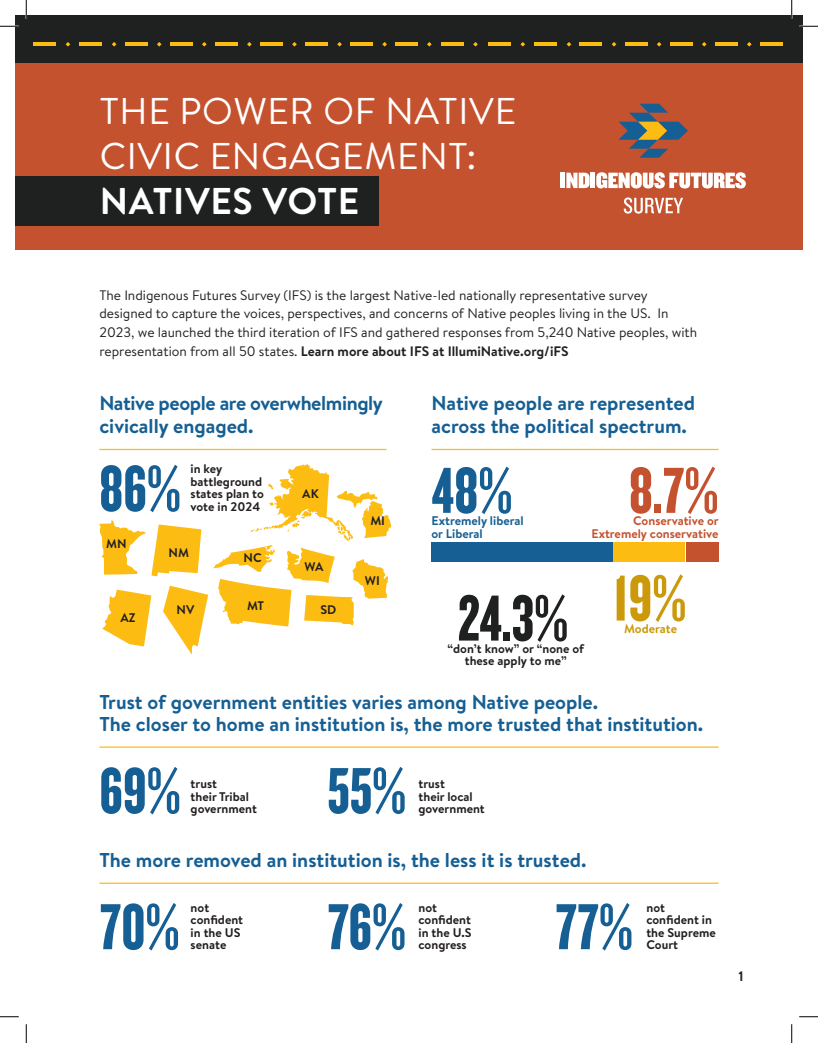
<style>
.page{position:relative;width:818px;height:1043px;background:#fff}
.page>*{position:absolute;margin:0;border:0;box-sizing:border-box;transform-origin:0 0}
.t1{font:67.5px "Knockout 68 Full Featherwt";color:#155f94}
.t2{font:67.5px "Knockout 68 Full Featherwt";color:#1f2020}
.t3{font:67.5px "Knockout 68 Full Featherwt";color:#c4522f}
.t4{font:67.5px "Knockout 68 Full Featherwt";color:#cc990a}
.t5{font:37.25px/44.6px "Brandon Text";letter-spacing:.02em;color:#fff}
.t6{font:700 37.25px "Brandon Text";letter-spacing:.02em;color:#fff}
.t7{font:700 20px/22.5px "Brandon Text";color:#155f94}
.t8{font:700 20px/22.5px "Brandon Text";letter-spacing:-.02em;color:#155f94}
.t9{font:13.75px/18.8px "Brandon Text";color:#231f20}
.t10{font:700 13.75px "Brandon Text";color:#231f20}
.t11{font:700 12.5px/12.5px "Brandon Text";color:#231f20}
.t12{font:700 12.5px/12.5px "Brandon Text";color:#c4522f;text-align:right}
.t13{font:700 12.5px/12.5px "Brandon Text";color:#1f2020;text-align:center}
.t14{font:700 12.5px/12.5px "Brandon Text";color:#155f94}
.t15{font:700 12.5px "Brandon Text";color:#cc990a}
.s1{font-weight:700}
</style>
<div class="page">
<div style="left:15px;top:62px;width:787px;height:187px;background:#c4522f"></div>
<div style="left:15px;top:177px;width:363px;height:49px;background:#1f2020"></div>
<svg style="left:618px;top:104px;width:70px;height:54px"></svg>
<div style="left:560px;top:173px;width:5px;height:15px;background:#fff"></div>
<svg style="left:566px;top:173px;width:23px;height:15px"></svg>
<div style="left:590px;top:173px;width:5px;height:15px;background:#fff"></div>
<svg style="left:596px;top:172px;width:149px;height:16px"></svg>
<svg style="left:623px;top:197px;width:60px;height:17px"></svg>
<div style="left:15px;top:15px;width:787px;height:47px;background:#1f2020"></div>
<hr style="left:170px;top:43px;width:22px;height:3px;background:#fdbc12">
<hr style="left:125px;top:43px;width:22px;height:3px;background:#fdbc12">
<hr style="left:80px;top:43px;width:22px;height:3px;background:#fdbc12">
<hr style="left:215px;top:43px;width:22px;height:3px;background:#fdbc12">
<hr style="left:260px;top:43px;width:23px;height:3px;background:#fdbc12">
<svg style="left:202px;top:42px;width:5px;height:5px"></svg>
<svg style="left:247px;top:42px;width:5px;height:5px"></svg>
<hr style="left:305px;top:43px;width:23px;height:3px;background:#fdbc12">
<hr style="left:350px;top:43px;width:23px;height:3px;background:#fdbc12">
<svg style="left:292px;top:42px;width:5px;height:5px"></svg>
<svg style="left:337px;top:42px;width:5px;height:5px"></svg>
<hr style="left:395px;top:43px;width:23px;height:3px;background:#fdbc12">
<svg style="left:382px;top:42px;width:5px;height:5px"></svg>
<svg style="left:157px;top:42px;width:4px;height:5px"></svg>
<svg style="left:112px;top:42px;width:4px;height:5px"></svg>
<hr style="left:33px;top:43px;width:23px;height:3px;background:#fdbc12">
<svg style="left:66px;top:42px;width:4px;height:5px"></svg>
<hr style="left:624px;top:43px;width:23px;height:3px;background:#fdbc12">
<hr style="left:579px;top:43px;width:23px;height:3px;background:#fdbc12">
<hr style="left:534px;top:43px;width:23px;height:3px;background:#fdbc12">
<hr style="left:669px;top:43px;width:23px;height:3px;background:#fdbc12">
<hr style="left:715px;top:43px;width:22px;height:3px;background:#fdbc12">
<svg style="left:657px;top:42px;width:4px;height:5px"></svg>
<svg style="left:702px;top:42px;width:4px;height:5px"></svg>
<hr style="left:760px;top:43px;width:22px;height:3px;background:#fdbc12">
<svg style="left:747px;top:42px;width:4px;height:5px"></svg>
<svg style="left:611px;top:42px;width:5px;height:5px"></svg>
<svg style="left:566px;top:42px;width:5px;height:5px"></svg>
<hr style="left:488px;top:43px;width:23px;height:3px;background:#fdbc12">
<svg style="left:520px;top:42px;width:5px;height:5px"></svg>
<hr style="left:441px;top:43px;width:22px;height:3px;background:#fdbc12">
<svg style="left:473px;top:42px;width:5px;height:5px"></svg>
<svg style="left:427px;top:42px;width:4px;height:5px"></svg>
<div style="left:431px;top:542px;width:182px;height:19px;background:#155f94"></div>
<div style="left:613px;top:542px;width:72px;height:19px;background:#fdbc12"></div>
<div style="left:685px;top:542px;width:33px;height:19px;background:#c4522f"></div>
<hr style="left:431px;top:449px;width:287px;height:1px;background:#fdbc12">
<hr style="left:99px;top:449px;width:287px;height:1px;background:#fdbc12">
<svg style="left:99px;top:464px;width:292px;height:190px"></svg>
<hr style="left:99px;top:746px;width:619px;height:1px;background:#fdbc12">
<hr style="left:99px;top:882px;width:619px;height:1px;background:#fdbc12">
<svg style="left:0;top:25px;width:19px;height:2px"></svg>
<svg style="left:799px;top:25px;width:19px;height:2px"></svg>
<svg style="left:0;top:1016px;width:19px;height:1px"></svg>
<svg style="left:799px;top:1016px;width:19px;height:1px"></svg>
<svg style="left:25px;top:0;width:2px;height:19px"></svg>
<svg style="left:25px;top:1024px;width:2px;height:18px"></svg>
<svg style="left:790px;top:0;width:2px;height:19px"></svg>
<svg style="left:791px;top:1024px;width:1px;height:18px"></svg>
<h2 class="t5" style="left:100px;top:88px;width:418px">THE POWER OF NATIVE<br>CIVIC ENGAGEMENT:</h2>
<h2 class="t6" style="left:100px;top:175px;width:261px">NATIVES VOTE</h2>
<p class="t9" style="left:99px;top:285px;width:599px">The Indigenous Futures Survey (IFS) is the largest Native-led nationally representative survey designed to capture the voices, perspectives, and concerns of Native peoples living in the US. In 2023, we launched the third iteration of IFS and gathered responses from 5,240 Native peoples, with representation from all 50 states. <span class="s1">Learn more about IFS at IllumiNative.org/iFS</span></p>
<h3 class="t8" style="left:99px;top:391px;width:285px">Native people are overwhelmingly civically engaged.</h3>
<p class="t11" style="left:190px;top:462px;width:75px">in key battleground states plan to</p>
<h1 class="t1" style="left:99px;top:447px;width:83px">86%</h1>
<p class="t11" style="left:302px;top:487px;width:18px">AK</p>
<p class="t11" style="left:190px;top:500px;width:71px">vote in 2024</p>
<p class="t11" style="left:106px;top:537px;width:22px">MN</p>
<p class="t11" style="left:120px;top:610px;width:17px">AZ</p>
<p class="t11" style="left:168px;top:546px;width:22px">NM</p>
<p class="t11" style="left:243px;top:551px;width:20px">NC</p>
<p class="t11" style="left:176px;top:602px;width:19px">NV</p>
<p class="t11" style="left:247px;top:598px;width:19px">MT</p>
<p class="t11" style="left:304px;top:560px;width:20px">WA</p>
<p class="t11" style="left:320px;top:603px;width:17px">SD</p>
<p class="t11" style="left:370px;top:514px;width:16px">MI</p>
<p class="t11" style="left:365px;top:574px;width:16px">WI</p>
<h3 class="t7" style="left:431px;top:391px;width:265px">Native people are represented across the political spectrum.</h3>
<h1 class="t1" style="left:431px;top:449px;width:82px">48%</h1>
<h1 class="t3" style="left:628px;top:449px;width:91px">8.7%</h1>
<p class="t14" style="left:431px;top:514px;width:94px">Extremely liberal or Liberal</p>
<p class="t12" style="left:591px;top:514px;width:129px">Conservative or<br>Extremely conservative</p>
<h1 class="t2" style="left:458px;top:577px;width:112px">24.3%</h1>
<p class="t13" style="left:447px;top:642px;width:138px">“don’t know” or “none of these apply to me”</p>
<h1 class="t4" style="left:612px;top:557px;width:75px">19%</h1>
<p class="t15" style="left:624px;top:620px;width:55px">Moderate</p>
<h3 class="t7" style="left:99px;top:690px;width:605px">Trust of government entities varies among Native people.<br>The closer to home an institution is, the more trusted that institution.</h3>
<h1 class="t1" style="left:99px;top:749px;width:83px">69%</h1>
<p class="t11" style="left:191px;top:777px;width:60px">trust<br>their Tribal</p>
<p class="t11" style="left:191px;top:802px;width:68px">government</p>
<h1 class="t1" style="left:327px;top:749px;width:80px">55%</h1>
<p class="t11" style="left:418px;top:777px;width:56px">trust their local</p>
<p class="t11" style="left:418px;top:802px;width:68px">government</p>
<h3 class="t7" style="left:99px;top:848px;width:488px">The more removed an institution is, the less it is trusted.</h3>
<h1 class="t1" style="left:99px;top:885px;width:82px">70%</h1>
<p class="t11" style="left:191px;top:900px;width:54px">not confident in the US</p>
<p class="t11" style="left:191px;top:938px;width:37px">senate</p>
<h1 class="t1" style="left:327px;top:885px;width:80px">76%</h1>
<p class="t11" style="left:418px;top:900px;width:55px">not confident in the U.S</p>
<p class="t11" style="left:418px;top:938px;width:50px">congress</p>
<h1 class="t1" style="left:555px;top:885px;width:79px">77%</h1>
<p class="t11" style="left:646px;top:900px;width:71px">not confident in the Supreme</p>
<p class="t11" style="left:646px;top:938px;width:33px">Court</p>
<p class="t10" style="left:738px;top:967px;width:7px">1</p>
</div>
